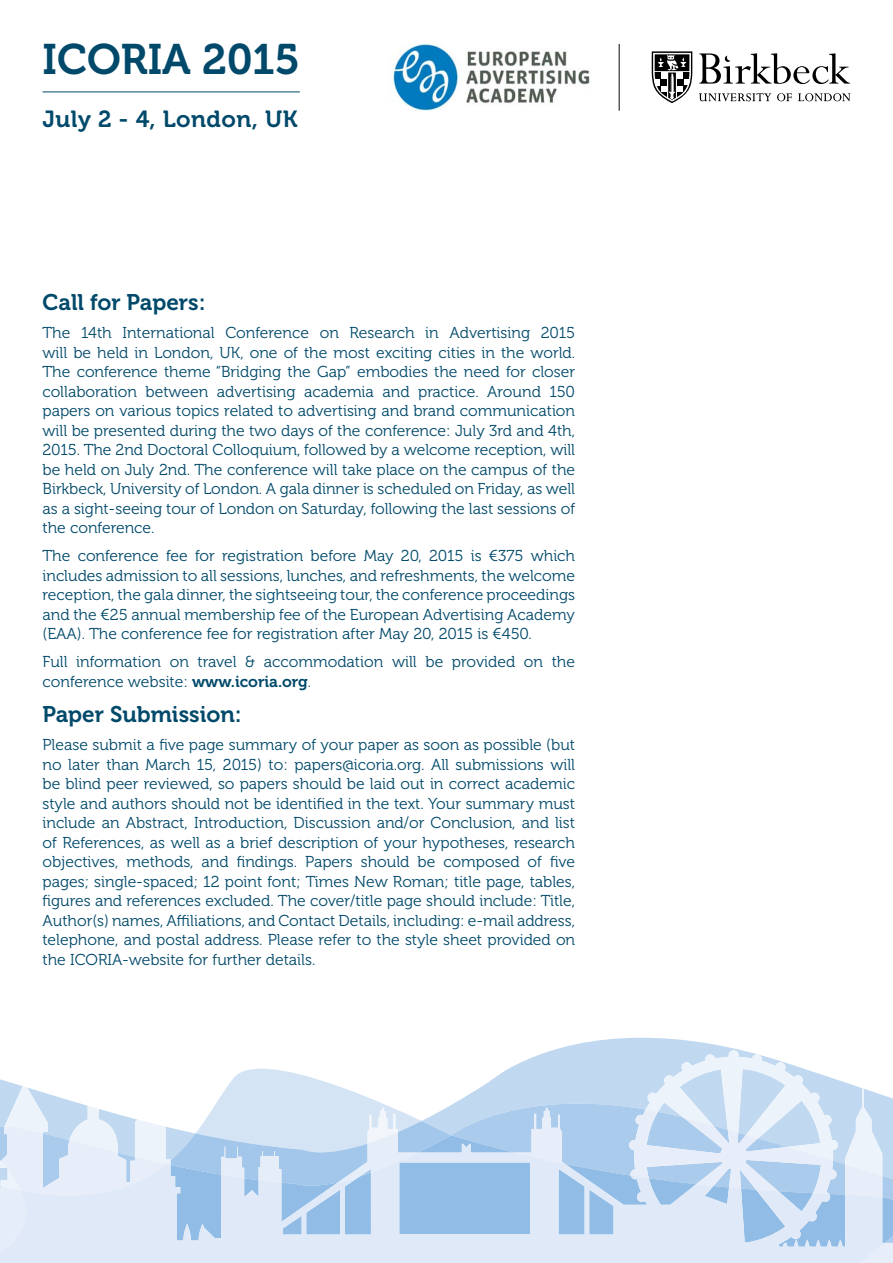
<style>
.page{position:relative;width:893px;height:1263px;background:#fff}
.page>*{position:absolute;margin:0;border:0;box-sizing:border-box;transform-origin:0 0}
.t1{font:42.6px "Museo 700";letter-spacing:-.005em;color:#00496a}
.t2{font:23.25px "Museo 700";letter-spacing:.02em;color:#00496a}
.t3{font:22.5px "Museo 700";color:#00496a}
.t4{font:15.75px/19.5px "Museo 300";color:#00496a;text-align:justify}
.s1{font-family:"Museo 700"}
</style>
<div class="page">
<svg style="left:554px;top:1038px;width:339px;height:65px"></svg>
<svg style="left:885px;top:1243px;width:8px;height:20px"></svg>
<svg style="left:845px;top:1086px;width:37px;height:57px;background:#d0e1f4"></svg>
<svg style="left:0;top:1050px;width:838px;height:93px"></svg>
<svg style="left:0;top:1108px;width:398px;height:24px;fill:#d4e4f5"></svg>
<svg style="left:0;top:1132px;width:461px;height:11px;background:#cde0f3"></svg>
<svg style="left:0;top:1143px;width:885px;height:120px;background:#c7dbf1"></svg>
<hr style="left:43px;top:92px;width:257px;height:1px;background:#00496a">
<img style="left:392px;top:44px;width:198px;height:67px">
<svg style="left:699px;top:93px;width:72px;height:8px"></svg>
<svg style="left:777px;top:93px;width:15px;height:8px"></svg>
<svg style="left:798px;top:93px;width:52px;height:8px"></svg>
<svg style="left:699px;top:53px;width:151px;height:31px"></svg>
<svg style="left:652px;top:51px;width:40px;height:52px"></svg>
<hr style="left:618px;top:44px;width:2px;height:67px;background:#58595b">
<h1 class="t1" style="left:43px;top:36px;width:259px">ICORIA 2015</h1>
<h2 class="t2" style="left:43px;top:106px;width:256px">July 2 - 4, London, UK</h2>
<h3 class="t3" style="left:43px;top:290px;width:165px">Call for Papers:</h3>
<p class="t4" style="left:43px;top:323px;width:534px">The 14th International Conference on Research in Advertising 2015 will be held in London, UK, one of the most exciting cities in the world.<br>The conference theme “Bridging the Gap” embodies the need for closer collaboration between advertising academia and practice. Around 150 papers on various topics related to advertising and brand communication will be presented during the two days of the conference: July 3rd and 4th, 2015. The 2nd Doctoral Colloquium, followed by a welcome reception, will be held on July 2nd. The conference will take place on the campus of the Birkbeck, University of London. A gala dinner is scheduled on Friday, as well as a sight-seeing tour of London on Saturday, following the last sessions of the conference.</p>
<p class="t4" style="left:43px;top:546px;width:534px">The conference fee for registration before May 20, 2015 is €375 which includes admission to all sessions, lunches, and refreshments, the welcome reception, the gala dinner, the sightseeing tour, the conference proceedings and the €25 annual membership fee of the European Advertising Academy (EAA). The conference fee for registration after May 20, 2015 is €450.</p>
<p class="t4" style="left:43px;top:652px;width:534px">Full information on travel &amp; accommodation will be provided on the conference website: <span class="s1">www.icoria.org</span>.</p>
<h3 class="t3" style="left:43px;top:702px;width:201px">Paper Submission:</h3>
<p class="t4" style="left:43px;top:735px;width:534px">Please submit a five page summary of your paper as soon as possible (but no later than March 15, 2015) to: papers@icoria.org. All submissions will be blind peer reviewed, so papers should be laid out in correct academic style and authors should not be identified in the text. Your summary must include an Abstract, Introduction, Discussion and/or Conclusion, and list of References, as well as a brief description of your hypotheses, research objectives, methods, and findings. Papers should be composed of five pages; single-spaced; 12 point font; Times New Roman; title page, tables, figures and references excluded. The cover/title page should include: Title, Author(s) names, Affiliations, and Contact Details, including: e-mail address, telephone, and postal address. Please refer to the style sheet provided on the ICORIA-website for further details.</p>
</div>
